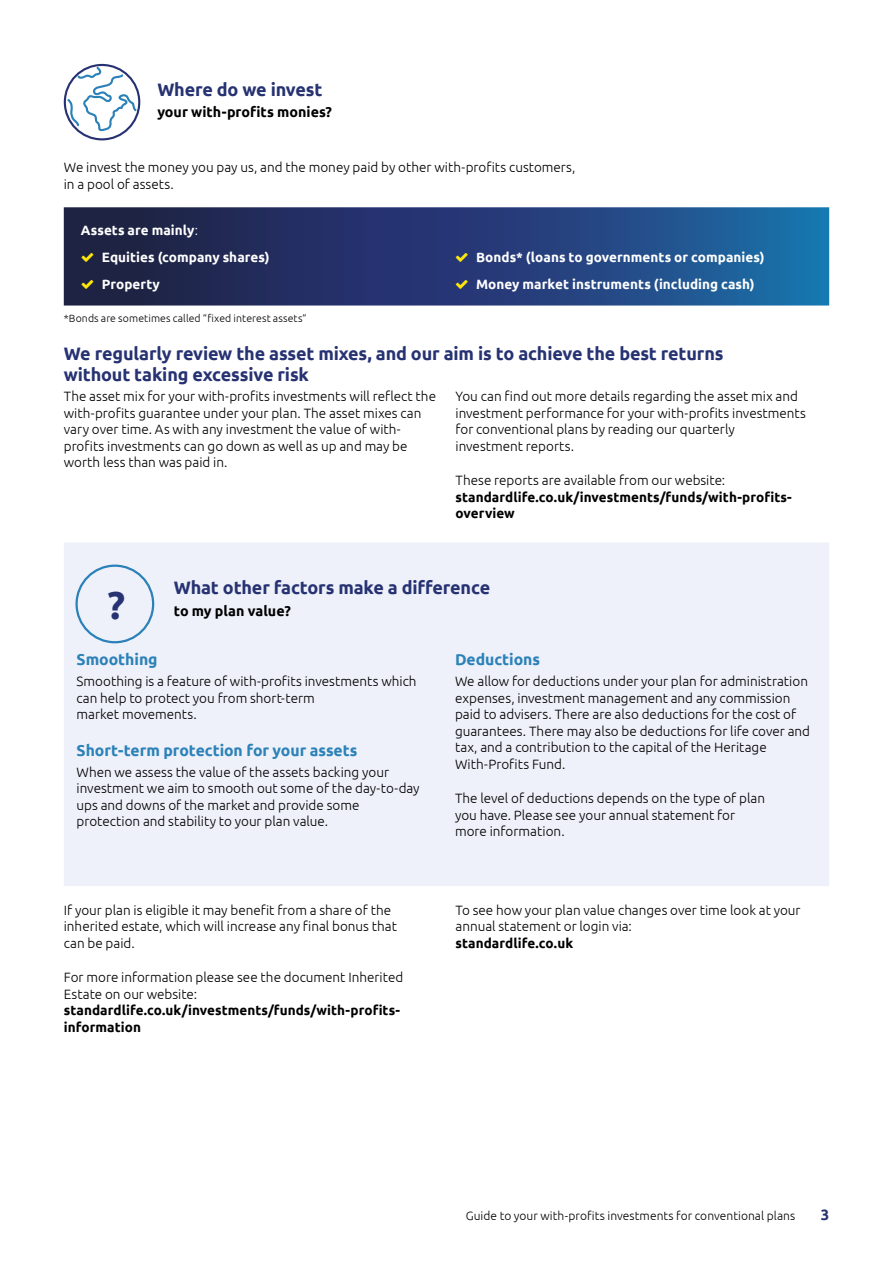
<style>
.page{position:relative;width:893px;height:1263px;background:#fff}
.page>*{position:absolute;margin:0;border:0;box-sizing:border-box;transform-origin:0 0}
.t1{font:700 39px "Ubuntu";color:#263272}
.t2{font:700 18px/21px "Ubuntu";letter-spacing:-.01em;color:#263272}
.t3{font:700 15.75px "Ubuntu";letter-spacing:-.005em;color:#2b81b8}
.t4{font:700 15px "Ubuntu";color:#263272}
.t5{font:700 14.25px "Ubuntu";color:#000}
.t6{font:300 13.5px/16.5px "Ubuntu";color:#000}
.t7{font:700 13.5px/16.5px "Ubuntu";letter-spacing:.005em;color:#000}
.t8{font:700 13.5px/26.8px "Ubuntu";letter-spacing:.005em;color:#fff}
.t9{font:300 12px "Ubuntu";letter-spacing:.005em;color:#000}
.t10{font:300 10.5px "Ubuntu";letter-spacing:.01em;color:#000}
.s1{font-weight:300}
</style>
<div class="page">
<svg style="left:64px;top:207px;width:765px;height:99px;background:#233f74"></svg>
<div style="left:64px;top:543px;width:765px;height:343px;background:#eef1f9"></div>
<div style="left:64px;top:64px;width:76px;height:76px;border:2px solid #263272;border-radius:50%"></div>
<svg style="left:66px;top:65px;width:72px;height:68px"></svg>
<div style="left:75px;top:564px;width:79px;height:79px;border:2px solid #2b81b8;border-radius:50%"></div>
<svg style="left:82px;top:253px;width:11px;height:9px"></svg>
<svg style="left:82px;top:279px;width:11px;height:9px"></svg>
<svg style="left:456px;top:253px;width:12px;height:9px"></svg>
<svg style="left:456px;top:279px;width:12px;height:9px"></svg>
<h2 class="t2" style="left:157px;top:79px;width:166px">Where do we invest</h2>
<p class="t5" style="left:157px;top:104px;width:176px">your with-profits monies?</p>
<p class="t6" style="left:64px;top:159px;width:513px">We invest the money you pay us, and the money paid by other with-profits customers, in a pool of assets.</p>
<p class="t8" style="left:102px;top:216px;width:169px;text-indent:-21px">Assets are mainly<span class="s1">:<br></span>Equities (company shares)<br>Property</p>
<p class="t8" style="left:476px;top:244px;width:290px;line-height:26.2px">Bonds* (loans to governments or companies)<br>Money market instruments (including cash)</p>
<p class="t10" style="left:64px;top:311px;width:244px">*Bonds are sometimes called “fixed interest assets”</p>
<h2 class="t2" style="left:64px;top:342px;width:661px">We regularly review the asset mixes, and our aim is to achieve the best returns without taking excessive risk</h2>
<p class="t6" style="left:64px;top:388px;width:374px">The asset mix for your with-profits investments will reflect the with-profits guarantee under your plan. The asset mixes can vary over time. As with any investment the value of with&shy;profits investments can go down as well as up and may be worth less than was paid in.</p>
<p class="t6" style="left:455px;top:388px;width:352px">You can find out more details regarding the asset mix and investment performance for your with-profits investments for conventional plans by reading our quarterly<br>investment reports.</p>
<p class="t6" style="left:455px;top:472px;width:271px">These reports are available from our website:</p>
<p class="t7" style="left:455px;top:489px;width:338px">standardlife.co.uk/investments/funds/with-profits&shy;overview</p>
<h1 class="t1" style="left:107px;top:582px;width:19px">?</h1>
<h2 class="t2" style="left:174px;top:577px;width:318px">What other factors make a difference</h2>
<p class="t5" style="left:174px;top:602px;width:119px">to my plan value?</p>
<p class="t3" style="left:77px;top:650px;width:83px">Smoothing</p>
<p class="t6" style="left:77px;top:673px;width:342px">Smoothing is a feature of with-profits investments which can help to protect you from short-term<br>market movements.</p>
<p class="t3" style="left:77px;top:741px;width:282px">Short-term protection for your assets</p>
<p class="t6" style="left:77px;top:763px;width:345px">When we assess the value of the assets backing your investment we aim to smooth out some of the day-to-day ups and downs of the market and provide some protection and stability to your plan value.</p>
<p class="t6" style="left:64px;top:901px;width:335px">If your plan is eligible it may benefit from a share of the inherited estate, which will increase any final bonus that can be paid.</p>
<p class="t6" style="left:64px;top:969px;width:341px">For more information please see the document Inherited<br>Estate on our website:</p>
<p class="t7" style="left:64px;top:1002px;width:338px">standardlife.co.uk/investments/funds/with-profits&shy;information</p>
<p class="t3" style="left:455px;top:650px;width:87px">Deductions</p>
<p class="t6" style="left:455px;top:673px;width:357px">We allow for deductions under your plan for administration expenses, investment management and any commission paid to advisers. There are also deductions for the cost of guarantees. There may also be deductions for life cover and tax, and a contribution to the capital of the Heritage With-Profits Fund.</p>
<p class="t6" style="left:455px;top:790px;width:312px">The level of deductions depends on the type of plan you have. Please see your annual statement for more information.</p>
<p class="t6" style="left:455px;top:901px;width:347px">To see how your plan value changes over time look at your annual statement or login via:</p>
<p class="t7" style="left:455px;top:934px;width:119px">standardlife.co.uk</p>
<p class="t9" style="left:466px;top:1209px;width:331px">Guide to your with-profits investments for conventional plans</p>
<p class="t4" style="left:821px;top:1206px;width:10px">3</p>
</div>
